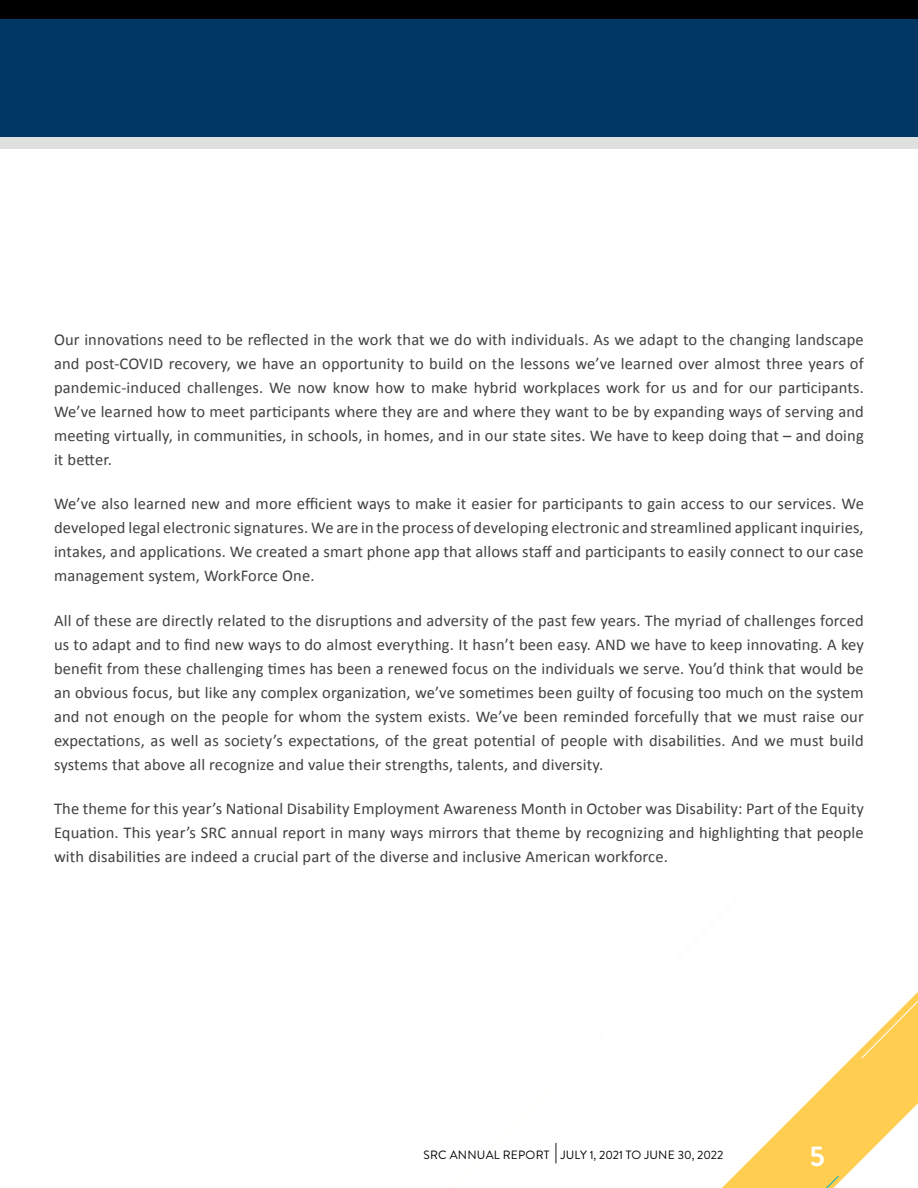
<style>
.page{position:relative;width:918px;height:1188px;background:#fff}
.page>*{position:absolute;margin:0;border:0;box-sizing:border-box;transform-origin:0 0}
.t1{font:700 28.5px "Brandon Grotesque";color:#fff}
.t2{font:16.5px/24px "Calibri";letter-spacing:.01em;color:#414042;text-align:justify}
.t3{font:12px "Brandon Grotesque";letter-spacing:.02em;color:#000}
.s1{font-size:19.5px}
</style>
<div class="page">
<div style="left:0;top:0;width:918px;height:19px;background:#000"></div>
<div style="left:0;top:136px;width:918px;height:13px;background:#dfe1df"></div>
<svg style="left:722px;top:1049px;width:196px;height:139px"></svg>
<svg style="left:760px;top:1175px;width:80px;height:13px"></svg>
<svg style="left:861px;top:992px;width:57px;height:67px"></svg>
<div style="left:0;top:19px;width:918px;height:117px;background:#003863"></div>
<p class="t2" style="left:54px;top:327px;width:811px">Our innovations need to be reflected in the work that we do with individuals. As we adapt to the changing landscape and post-COVID recovery, we have an opportunity to build on the lessons we’ve learned over almost three years of pandemic-induced challenges. We now know how to make hybrid workplaces work for us and for our participants.<br>We’ve learned how to meet participants where they are and where they want to be by expanding ways of serving and meeting virtually, in communities, in schools, in homes, and in our state sites. We have to keep doing that – and doing it better.</p>
<p class="t2" style="left:54px;top:491px;width:811px">We’ve also learned new and more efficient ways to make it easier for participants to gain access to our services. We developed legal electronic signatures. We are in the process of developing electronic and streamlined applicant inquiries, intakes, and applications. We created a smart phone app that allows staff and participants to easily connect to our case management system, WorkForce One.</p>
<p class="t2" style="left:54px;top:607px;width:811px">All of these are directly related to the disruptions and adversity of the past few years. The myriad of challenges forced us to adapt and to find new ways to do almost everything. It hasn’t been easy. AND we have to keep innovating. A key benefit from these challenging times has been a renewed focus on the individuals we serve. You’d think that would be an obvious focus, but like any complex organization, we’ve sometimes been guilty of focusing too much on the system and not enough on the people for whom the system exists. We’ve been reminded forcefully that we must raise our expectations, as well as society’s expectations, of the great potential of people with disabilities. And we must build systems that above all recognize and value their strengths, talents, and diversity.</p>
<p class="t2" style="left:54px;top:796px;width:811px">The theme for this year’s National Disability Employment Awareness Month in October was Disability: Part of the Equity Equation. This year’s SRC annual report in many ways mirrors that theme by recognizing and highlighting that people with disabilities are indeed a crucial part of the diverse and inclusive American workforce.</p>
<p class="t3" style="left:424px;top:1146px;width:301px">SRC ANNUAL REPORT <span class="s1">|</span> JULY 1, 2021 TO JUNE 30, 2022</p>
<h1 class="t1" style="left:810px;top:1137px;width:17px">5</h1>
</div>
